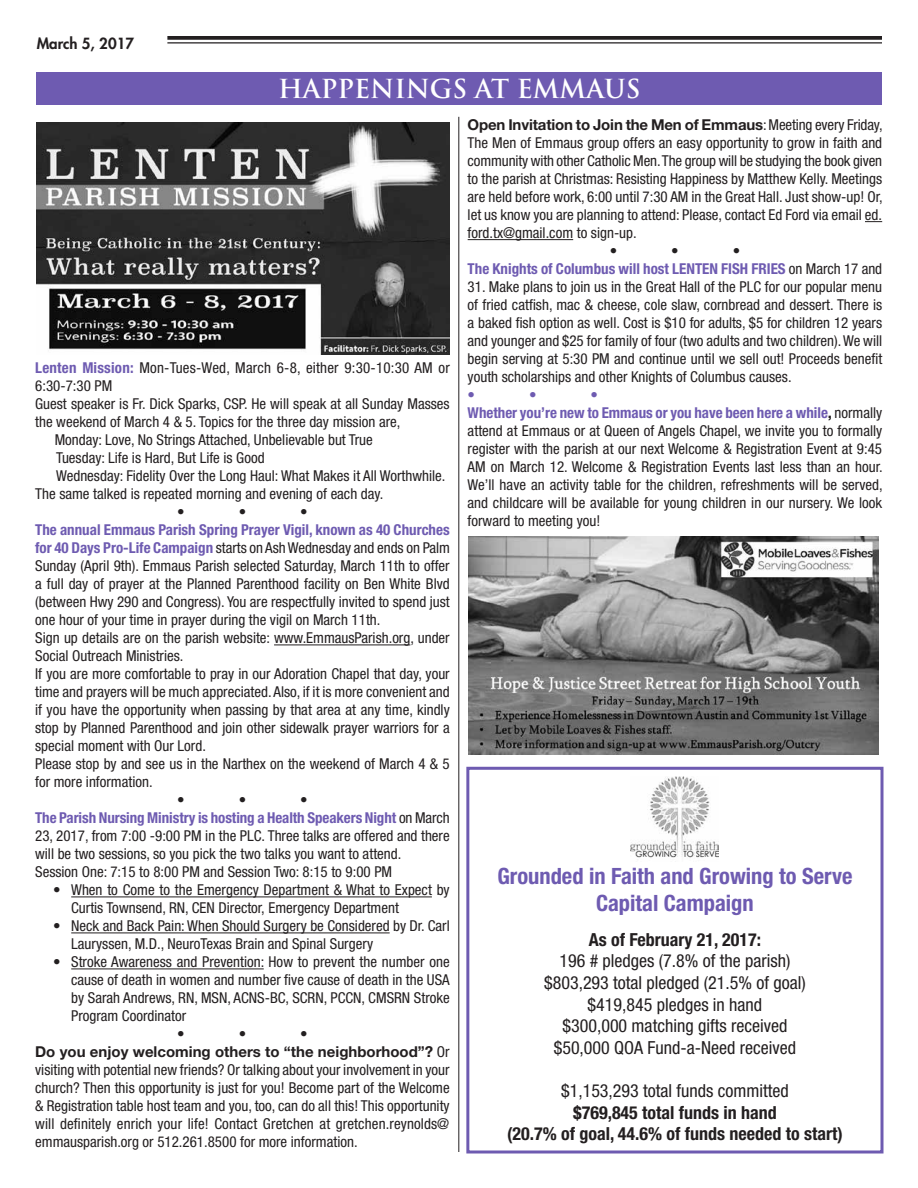
<style>
.page{position:relative;width:918px;height:1188px;background:#fff}
.page>*{position:absolute;margin:0;border:0;box-sizing:border-box;transform-origin:0 0}
.t1{font:700 25.5px "Trajan Pro";color:#fff}
.t2{font:700 condensed 22.5px/27px "Helvetica Neue LT Std";color:#6e5bb1;text-align:center}
.t3{font:condensed 18px/21.6px "Helvetica Neue LT Std";color:#231f20;text-align:center}
.t4{font:700 condensed 18px/21.6px "Helvetica Neue LT Std";color:#231f20;text-align:center}
.t5{font:condensed 15px/18px "Helvetica Neue LT Std";color:#231f20}
.t6{font:700 condensed 15px/18px "Helvetica Neue LT Std";color:#6e5bb1}
.t7{font:700 15px "Helvetica Neue LT Std";letter-spacing:-.01em;color:#231f20}
.t8{font:800 15px "Futura Std";color:#231f20}
.s1{font-weight:700;color:#6e5bb1}
.s2{font-weight:700;font-stretch:normal}
.s3{font-weight:400;font-stretch:condensed}
.s4{font-weight:400;color:#231f20}
</style>
<div class="page">
<div style="left:37px;top:72px;width:845px;height:32px;background:#6e5bb1"></div>
<hr style="left:459px;top:117px;width:1px;height:1035px;background:#231f20">
<svg style="left:167px;top:36px;width:715px;height:4px;fill:#231f20"></svg>
<hr style="left:167px;top:42px;width:715px;height:2px;background:#231f20">
<img style="left:37px;top:122px;width:413px;height:233px">
<hr style="left:274px;top:645px;width:136px;height:1px;background:#231f20">
<hr style="left:71px;top:897px;width:361px;height:1px;background:#231f20">
<hr style="left:71px;top:933px;width:319px;height:1px;background:#231f20">
<hr style="left:71px;top:969px;width:193px;height:1px;background:#231f20">
<svg style="left:865px;top:221px;width:17px;height:1px"></svg>
<hr style="left:468px;top:239px;width:105px;height:1px;background:#231f20">
<img style="left:630px;top:776px;width:89px;height:82px">
<div style="left:466px;top:767px;width:418px;height:387px;border:3px solid #6e5bb1"></div>
<img style="left:468px;top:536px;width:411px;height:219px">
<p class="t8" style="left:37px;top:34px;width:99px">March 5, 2017</p>
<h1 class="t1" style="left:278px;top:73px;width:364px">HAPPENINGS AT EMMAUS</h1>
<p class="t5" style="left:35px;top:359px;width:416px"><span class="s1">Lenten Mission:</span> Mon-Tues-Wed, March 6-8, either 9:30-10:30 AM or</p>
<p class="t5" style="left:35px;top:377px;width:79px">6:30-7:30 PM</p>
<p class="t5" style="left:35px;top:395px;width:416px">Guest speaker is Fr. Dick Sparks, CSP. He will speak at all Sunday Masses</p>
<p class="t5" style="left:35px;top:413px;width:367px">the weekend of March 4 &amp; 5. Topics for the three day mission are,</p>
<p class="t5" style="left:55px;top:431px;width:320px">Monday: Love, No Strings Attached, Unbelievable but True</p>
<p class="t5" style="left:56px;top:449px;width:210px">Tuesday: Life is Hard, But Life is Good</p>
<p class="t5" style="left:56px;top:467px;width:389px">Wednesday: Fidelity Over the Long Haul: What Makes it All Worthwhile.</p>
<p class="t5" style="left:35px;top:485px;width:347px">The same talked is repeated morning and evening of each day.</p>
<p class="t5" style="left:177px;top:503px;width:9px">•</p>
<p class="t5" style="left:239px;top:503px;width:9px">•</p>
<p class="t5" style="left:300px;top:503px;width:9px">•</p>
<p class="t6" style="left:35px;top:521px;width:416px">The annual Emmaus Parish Spring Prayer Vigil, known as 40 Churches</p>
<p class="t5" style="left:35px;top:539px;width:416px"><span class="s1">for 40 Days Pro-Life Campaign</span> starts on Ash Wednesday and ends on Palm</p>
<p class="t5" style="left:35px;top:557px;width:416px">Sunday (April 9th). Emmaus Parish selected Saturday, March 11th to offer</p>
<p class="t5" style="left:35px;top:575px;width:416px">a full day of prayer at the Planned Parenthood facility on Ben White Blvd</p>
<p class="t5" style="left:35px;top:593px;width:416px">(between Hwy 290 and Congress). You are respectfully invited to spend just</p>
<p class="t5" style="left:35px;top:611px;width:345px">one hour of your time in prayer during the vigil on March 11th.</p>
<p class="t5" style="left:35px;top:629px;width:416px">Sign up details are on the parish website: www.EmmausParish.org, under</p>
<p class="t5" style="left:35px;top:647px;width:148px">Social Outreach Ministries.</p>
<p class="t5" style="left:35px;top:665px;width:416px">If you are more comfortable to pray in our Adoration Chapel that day, your</p>
<p class="t5" style="left:35px;top:683px;width:416px">time and prayers will be much appreciated. Also, if it is more convenient and</p>
<p class="t5" style="left:35px;top:701px;width:416px">if you have the opportunity when passing by that area at any time, kindly</p>
<p class="t5" style="left:35px;top:719px;width:416px">stop by Planned Parenthood and join other sidewalk prayer warriors for a</p>
<p class="t5" style="left:35px;top:737px;width:170px">special moment with Our Lord.</p>
<p class="t5" style="left:35px;top:755px;width:416px">Please stop by and see us in the Narthex on the weekend of March 4 &amp; 5</p>
<p class="t5" style="left:35px;top:773px;width:117px">for more information.</p>
<p class="t5" style="left:177px;top:791px;width:9px">•</p>
<p class="t5" style="left:239px;top:791px;width:9px">•</p>
<p class="t5" style="left:35px;top:791px;width:416px;text-indent:265px">•<br><span class="s1">The Parish Nursing Ministry is hosting a Health Speakers Night</span> on March 23, 2017, from 7:00 -9:00 PM in the PLC. Three talks are offered and there will be two sessions, so you pick the two talks you want to attend.<br>Session One: 7:15 to 8:00 PM and Session Two: 8:15 to 9:00 PM</p>
<p class="t5" style="left:71px;top:881px;width:380px;text-indent:-18px">• When to Come to the Emergency Department &amp; What to Expect by<br>Curtis Townsend, RN, CEN Director, Emergency Department</p>
<p class="t5" style="left:71px;top:917px;width:380px;text-indent:-18px">• Neck and Back Pain: When Should Surgery be Considered by Dr. Carl<br>Lauryssen, M.D., NeuroTexas Brain and Spinal Surgery</p>
<p class="t5" style="left:53px;top:953px;width:398px">• Stroke Awareness and Prevention: How to prevent the number one</p>
<p class="t5" style="left:71px;top:971px;width:380px">cause of death in women and number five cause of death in the USA</p>
<p class="t5" style="left:71px;top:989px;width:380px">by Sarah Andrews, RN, MSN, ACNS-BC, SCRN, PCCN, CMSRN Stroke</p>
<p class="t5" style="left:71px;top:1007px;width:117px">Program Coordinator</p>
<p class="t5" style="left:177px;top:1025px;width:9px">•</p>
<p class="t5" style="left:239px;top:1025px;width:9px">•</p>
<p class="t5" style="left:35px;top:1025px;width:416px;text-indent:265px">•<br><span class="s2">Do you enjoy welcoming others to “the neighborhood”?</span> Or visiting with potential new friends? Or talking about your involvement in your church? Then this opportunity is just for you! Become part of the Welcome &amp; Registration table host team and you, too, can do all this! This opportunity will definitely enrich your life! Contact Gretchen at gretchen.reynolds@ emmausparish.org or 512.261.8500 for more information.</p>
<p class="t7" style="left:468px;top:116px;width:417px">Open Invitation to Join the Men of Emmaus<span class="s3">: Meeting every Friday,</span></p>
<p class="t5" style="left:468px;top:134px;width:416px">The Men of Emmaus group offers an easy opportunity to grow in faith and</p>
<p class="t5" style="left:468px;top:152px;width:416px">community with other Catholic Men. The group will be studying the book given</p>
<p class="t5" style="left:468px;top:170px;width:416px">to the parish at Christmas: Resisting Happiness by Matthew Kelly. Meetings</p>
<p class="t5" style="left:468px;top:188px;width:417px">are held before work, 6:00 until 7:30 AM in the Great Hall. Just show-up! Or,</p>
<p class="t5" style="left:468px;top:206px;width:414px">let us know you are planning to attend: Please, contact Ed Ford via email ed.</p>
<p class="t5" style="left:468px;top:224px;width:168px">ford.tx@gmail.com to sign-up.</p>
<p class="t5" style="left:610px;top:242px;width:9px">•</p>
<p class="t5" style="left:671px;top:242px;width:9px">•</p>
<p class="t6" style="left:468px;top:242px;width:416px;text-indent:265px"><span class="s4">•<br></span>The Knights of Columbus will host LENTEN FISH FRIES <span class="s4">on March 17 and</span></p>
<p class="t5" style="left:468px;top:278px;width:416px;text-align:justify">31. Make plans to join us in the Great Hall of the PLC for our popular menu of fried catfish, mac &amp; cheese, cole slaw, cornbread and dessert. There is a baked fish option as well. Cost is $10 for adults, $5 for children 12 years and younger and $25 for family of four (two adults and two children). We will begin serving at 5:30 PM and continue until we sell out! Proceeds benefit youth scholarships and other Knights of Columbus causes.</p>
<p class="t6" style="left:468px;top:386px;width:9px">•</p>
<p class="t6" style="left:529px;top:386px;width:9px">•</p>
<p class="t5" style="left:468px;top:386px;width:417px;text-indent:123px"><span class="s1">•<br>Whether you’re new to Emmaus or you have been here a while</span><span class="s2">,</span> normally attend at Emmaus or at Queen of Angels Chapel, we invite you to formally register with the parish at our next Welcome &amp; Registration Event at 9:45<br>AM on March 12. Welcome &amp; Registration Events last less than an hour.<br>We’ll have an activity table for the children, refreshments will be served, and childcare will be available for young children in our nursery. We look forward to meeting you!</p>
<h2 class="t2" style="left:497px;top:862px;width:357px">Grounded in Faith and Growing to Serve<br>Capital Campaign</h2>
<p class="t4" style="left:589px;top:928px;width:174px">As of February 21, 2017:</p>
<p class="t3" style="left:544px;top:950px;width:263px">196 # pledges (7.8% of the parish) $803,293 total pledged (21.5% of goal) $419,845 pledges in hand<br>$300,000 matching gifts received $50,000 QOA Fund-a-Need received</p>
<p class="t3" style="left:561px;top:1080px;width:229px">$1,153,293 total funds committed</p>
<p class="t4" style="left:507px;top:1101px;width:337px">$769,845 total funds in hand<br>(20.7% of goal, 44.6% of funds needed to start)</p>
</div>
